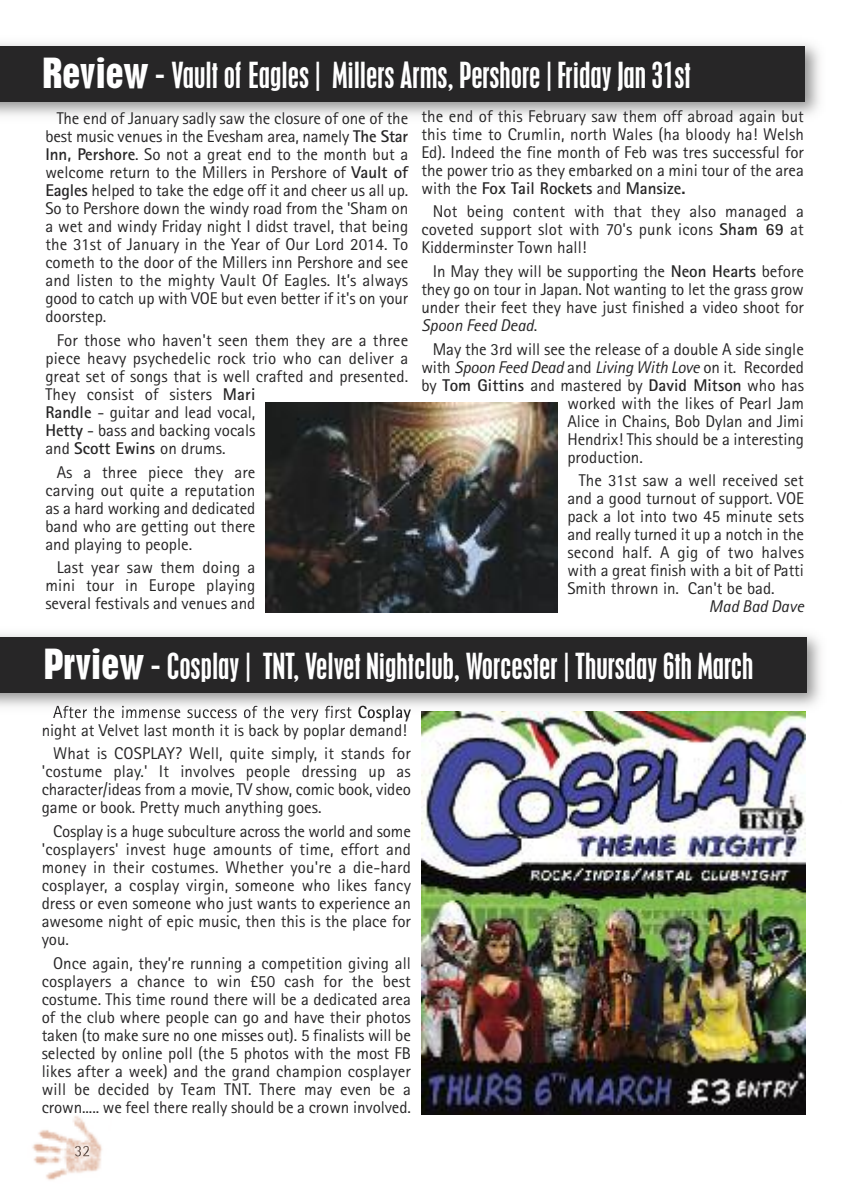
<style>
.page{position:relative;width:842px;height:1191px;background:#fff}
.page>*{position:absolute;margin:0;border:0;box-sizing:border-box;transform-origin:0 0}
.t1{font:condensed 32px "Placard";color:#fff}
.t2{font:17px/18px "Rotis Sans Serif";color:#272627;text-align:justify}
.t3{font:italic 17px "Rotis Sans Serif";letter-spacing:-.01em;color:#272627}
.s1{font-weight:700;font-size:40px}
.s2{font-size:36px}
.s3{font-weight:700}
.s4{font-style:italic}
.s5{font-style:normal}
</style>
<div class="page">
<img style="left:0;top:43px;width:820px;height:73px">
<div style="left:0;top:46px;width:805px;height:55px;background:#272627"></div>
<img style="left:32px;top:1116px;width:70px;height:64px">
<img style="left:75px;top:1145px;width:14px;height:11px">
<img style="left:265px;top:403px;width:292px;height:209px">
<img style="left:0;top:634px;width:821px;height:81px">
<img style="left:53px;top:706px;width:137px;height:9px">
<img style="left:358px;top:705px;width:53px;height:10px">
<div style="left:0;top:636px;width:806px;height:56px;background:#272627"></div>
<img style="left:421px;top:711px;width:384px;height:403px">
<h1 class="t1" style="left:43px;top:62px;width:649px"><span class="s1">Review</span> <span class="s2">-</span> Vault of Eagles| Millers Arms, Pershore|Friday Jan 31st</h1>
<p class="t2" style="left:45px;top:111px;width:364px;text-indent:11px">The end of January sadly saw the closure of one of the best music venues in the Evesham area, namely <span class="s3">The Star Inn, Pershore</span>. So not a great end to the month but a welcome return to the Millers in Pershore of <span class="s3">Vault of Eagles</span> helped to take the edge off it and cheer us all up.<br>So to Pershore down the windy road from the 'Sham on a wet and windy Friday night I didst travel, that being the 31st of January in the Year of Our Lord 2014. To cometh to the door of the Millers inn Pershore and see and listen to the mighty Vault Of Eagles. It’s always good to catch up with VOE but even better if it's on your doorstep.</p>
<p class="t2" style="left:45px;top:333px;width:364px;text-align:left;text-indent:11px">For those who haven't seen them they are a three piece heavy psychedelic rock trio who can deliver a great set of songs that is well crafted and presented.<br>They consist of sisters <span class="s3">Mari<br>Randle</span> - guitar and lead vocal,<br><span class="s3">Hetty</span> - bass and backing vocals<br>and <span class="s3">Scott Ewins</span> on drums.</p>
<p class="t2" style="left:45px;top:464px;width:212px;text-indent:11px">As a three piece they are carving out quite a reputation as a hard working and dedicated band who are getting out there and playing to people.</p>
<p class="t2" style="left:45px;top:560px;width:212px;text-indent:11px">Last year saw them doing a mini tour in Europe playing several festivals and venues and</p>
<p class="t2" style="left:421px;top:108px;width:384px">the end of this February saw them off abroad again but this time to Crumlin, north Wales (ha bloody ha! Welsh Ed). Indeed the fine month of Feb was tres successful for the power trio as they embarked on a mini tour of the area with the <span class="s3">Fox Tail Rockets</span> and <span class="s3">Mansize.</span></p>
<p class="t2" style="left:421px;top:204px;width:384px;text-indent:11px">Not being content with that they also managed a coveted support slot with 70's punk icons <span class="s3">Sham 69</span> at Kidderminster Town hall!</p>
<p class="t2" style="left:421px;top:264px;width:384px;text-indent:11px">In May they will be supporting the <span class="s3">Neon Hearts</span> before they go on tour in Japan. Not wanting to let the grass grow under their feet they have just finished a video shoot for <span class="s4">Spoon Feed Dead</span>.</p>
<p class="t2" style="left:433px;top:341px;width:373px">May the 3rd will see the release of a double A side single</p>
<p class="t3" style="left:421px;top:361px;width:384px"><span class="s5">with</span> Spoon Feed Dead <span class="s5">and</span> Living With Love <span class="s5">on it. Recorded</span></p>
<p class="t2" style="left:421px;top:377px;width:384px">by <span class="s3">Tom Gittins</span> and mastered by <span class="s3">David Mitson</span> who has</p>
<p class="t2" style="left:567px;top:395px;width:238px">worked with the likes of Pearl Jam</p>
<p class="t2" style="left:567px;top:413px;width:238px">Alice in Chains, Bob Dylan and Jimi</p>
<p class="t2" style="left:567px;top:431px;width:238px">Hendrix! This should be a interesting</p>
<p class="t2" style="left:567px;top:449px;width:77px">production.</p>
<p class="t2" style="left:567px;top:473px;width:238px;text-indent:11px">The 31st saw a well received set and a good turnout of support. VOE pack a lot into two 45 minute sets and really turned it up a notch in the second half. A gig of two halves with a great finish with a bit of Patti Smith thrown in. Can't be bad.</p>
<p class="t3" style="left:709px;top:600px;width:96px">Mad Bad Dave</p>
<h1 class="t1" style="left:44px;top:652px;width:711px"><span class="s1">Prview</span> <span class="s2">-</span> Cosplay| TNT, Velvet Nightclub, Worcester|Thursday 6th March</h1>
<p class="t2" style="left:42px;top:704px;width:371px;text-align:right">After the immense success of the very first <span class="s3">Cosplay </span>night at Velvet last month it is back by poplar demand!</p>
<p class="t2" style="left:42px;top:746px;width:371px;text-indent:11px">What is COSPLAY? Well, quite simply, it stands for 'costume play.' It involves people dressing up as character/ideas from a movie, TV show, comic book, video game or book. Pretty much anything goes.</p>
<p class="t2" style="left:42px;top:824px;width:371px;text-indent:11px">Cosplay is a huge subculture across the world and some 'cosplayers' invest huge amounts of time, effort and money in their costumes. Whether you're a die-hard cosplayer, a cosplay virgin, someone who likes fancy dress or even someone who just wants to experience an awesome night of epic music, then this is the place for you.</p>
<p class="t2" style="left:42px;top:955px;width:371px;text-indent:11px">Once again, they’re running a competition giving all cosplayers a chance to win £50 cash for the best costume. This time round there will be a dedicated area of the club where people can go and have their photos taken (to make sure no one misses out). 5 finalists will be selected by online poll (the 5 photos with the most FB likes after a week) and the grand champion cosplayer will be decided by Team TNT. There may even be a crown..... we feel there really should be a crown involved.</p>
</div>
